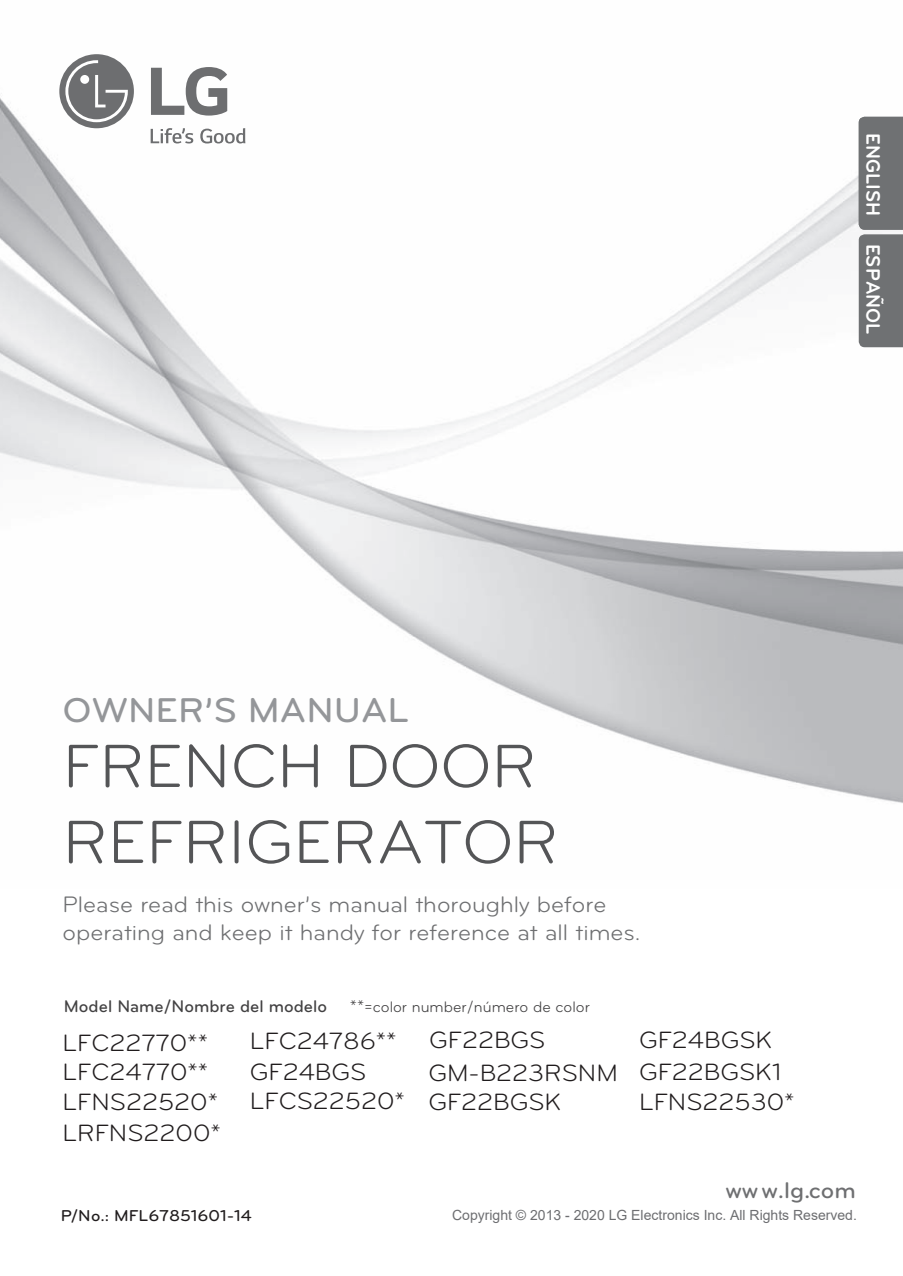
<style>
.page{position:relative;width:903px;height:1276px;background:#fff}
.page>*{position:absolute;margin:0;border:0;box-sizing:border-box;transform-origin:0 0}
.t1{font:63.35px/76px "Bryant LG";color:#545557;scale:1.04 1}
.t2{font:500 35.7px "Bryant LG";color:#949699;scale:1.04 1}
.t3{font:24.5px/29.4px "Bryant LG";color:#201c1d;scale:1.04 1}
.t4{font:500 23.45px "Bryant LG";color:#6e6f71;scale:1.04 1}
.t5{font:23.28px/28px "Bryant LG";color:#6e6f71;scale:1.04 1}
.t6{font:700 20.12px "Bryant LG";color:#fff;scale:.96 1}
.t7{font:500 17.5px "Bryant LG";color:#424142}
.t8{font:500 16.28px "Bryant LG";color:#201c1d;scale:1.04 1}
.t9{font:15.75px "Bryant LG";color:#424142}
.t10{font:14px "Arial";color:#6d6e71}
.s1{font-size:17.5px}
</style>
<div class="page">
<img style="left:0;top:54px;width:903px;height:749px">
<div style="left:859px;top:117px;width:44px;height:230px;background:#6f7173"></div>
<svg style="left:151px;top:67px;width:76px;height:49px"></svg>
<svg style="left:200px;top:128px;width:45px;height:15px"></svg>
<svg style="left:151px;top:128px;width:42px;height:15px"></svg>
<div style="left:59px;top:54px;width:75px;height:74px;background:#6d6e70;border-radius:50%"></div>
<svg style="left:65px;top:60px;width:64px;height:62px"></svg>
<p class="t6" style="left:886px;top:133px;width:88px;rotate:90deg">ENGLISH</p>
<p class="t6" style="left:886px;top:244px;width:96px;rotate:90deg">ESPAÑOL</p>
<h2 class="t2" style="left:63px;top:688px;width:335px">OWNER’S MANUAL</h2>
<h1 class="t1" style="left:63px;top:728px;width:478px">FRENCH DOOR<br>REFRIGERATOR</h1>
<p class="t5" style="left:63px;top:890px;width:557px">Please read this owner’s manual thoroughly before operating and keep it handy for reference at all times.</p>
<p class="t7" style="left:64px;top:995px;width:265px">Model Name/Nombre del modelo</p>
<p class="t9" style="left:350px;top:997px;width:242px"><span class="s1">**</span>=color number/número de color</p>
<p class="t3" style="left:63px;top:1028px;width:142px">LFC22770**<br>LFC24770**</p>
<p class="t3" style="left:250px;top:1025px;width:143px;line-height:31px">LFC24786**<br>GF24BGS</p>
<p class="t3" style="left:429px;top:1025px;width:113px">GF22BGS</p>
<p class="t3" style="left:428px;top:1023px;width:341px;line-height:33.2px;text-indent:211px">GF24BGSK<br>GM-B223RSNM GF22BGSK1</p>
<p class="t3" style="left:63px;top:1086px;width:154px;line-height:31.5px">LFNS22520*<br>LRFNS2200*</p>
<p class="t3" style="left:250px;top:1087px;width:301px">LFCS22520* GF22BGSK</p>
<p class="t3" style="left:639px;top:1087px;width:151px">LFNS22530*</p>
<p class="t4" style="left:725px;top:1175px;width:127px">www.lg.com</p>
<p class="t8" style="left:61px;top:1205px;width:185px">P/No.: MFL67851601-14</p>
<p class="t10" style="left:452px;top:1205px;width:406px">Copyright © 2013 - 2020 LG Electronics Inc. All Rights Reserved.</p>
</div>
